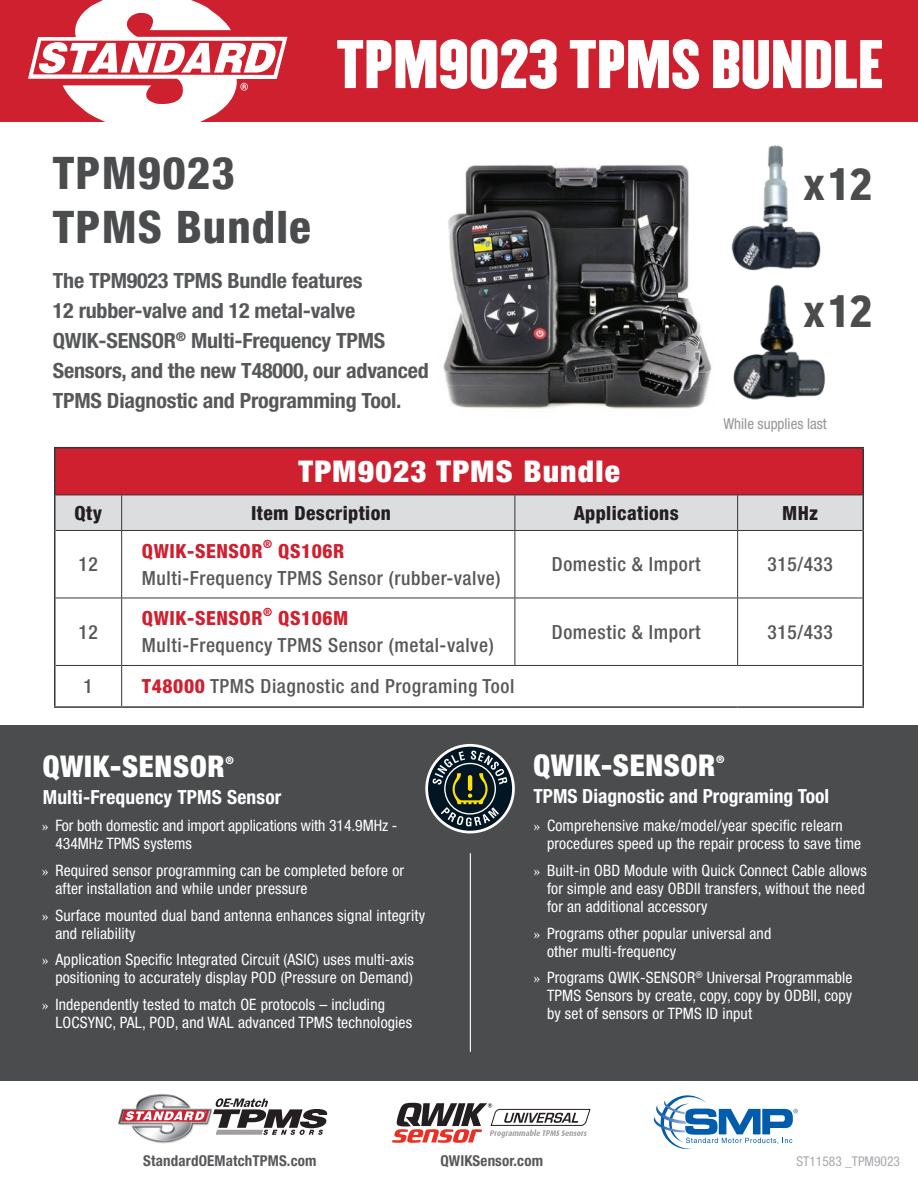
<style>
.page{position:relative;width:918px;height:1188px;background:#fff}
.page>*{position:absolute;margin:0;border:0;box-sizing:border-box;transform-origin:0 0}
.t1{font:60px "Champion HTF Welterweight";color:#fff}
.t2{font:800 condensed 45px/54px "Helvetica Neue LT Std";letter-spacing:.025em;color:#4b4c4d}
.t3{font:800 condensed 45px "NAPASANS";letter-spacing:.025em;color:#4b4c4d}
.t4{font:900 condensed 30px "Helvetica Neue LT Std";letter-spacing:.025em;color:#fff}
.t5{font:900 condensed 30px "Helvetica Neue LT Std";letter-spacing:.025em;color:#fff;scale:1.05 1}
.t6{font:700 condensed 21px/30px "Helvetica Neue LT Std";letter-spacing:-.01em;color:#57585a;scale:1.05 1}
.t7{font:500 condensed 19.5px "Helvetica Neue LT Std";letter-spacing:.03em;color:#57585a}
.t8{font:700 condensed 19.5px "Helvetica Neue LT Std";color:#fff}
.t9{font:800 condensed 19.5px "Helvetica Neue LT Std";letter-spacing:.03em;color:#cf202f}
.t10{font:800 condensed 19.5px "Helvetica Neue LT Std";letter-spacing:.02em;color:#231f20}
.t11{font:condensed 15.75px/18px "Helvetica Neue LT Std";letter-spacing:.01em;color:#fff}
.t12{font:700 condensed 15px "Helvetica Neue LT Std";letter-spacing:.01em;color:#57585a}
.t13{font:condensed 15px "Helvetica Neue LT Std";color:#939598}
.t14{font:condensed 13.5px "Helvetica Neue LT Std";color:#a8a9ad}
.t15{font:800 condensed 11.4px "Helvetica Neue LT Std";color:#cf202f}
.t16{font:900 condensed 10.5px "Helvetica Neue LT Std";color:#fff}
.s1{font-weight:800;color:#cf202f}
.s2{font-family:"Minion Pro";font-stretch:normal}
</style>
<div class="page">
<div style="left:0;top:725px;width:918px;height:356px;background:#4b4c4d"></div>
<hr style="left:470px;top:853px;width:1px;height:199px;background:#fff">
<div style="left:55px;top:448px;width:808px;height:47px;background:#cf202f"></div>
<div style="left:55px;top:495px;width:67px;height:35px;background:#dcdddf"></div>
<div style="left:122px;top:495px;width:393px;height:35px;background:#dcdddf"></div>
<div style="left:515px;top:495px;width:223px;height:35px;background:#dcdddf"></div>
<div style="left:738px;top:495px;width:125px;height:35px;background:#dcdddf"></div>
<hr style="left:54px;top:447px;width:68px;height:1px;background:#363737">
<hr style="left:54px;top:448px;width:2px;height:47px;background:#363737">
<hr style="left:122px;top:447px;width:393px;height:1px;background:#363737">
<hr style="left:862px;top:448px;width:2px;height:47px;background:#363737">
<hr style="left:54px;top:495px;width:2px;height:35px;background:#363737">
<hr style="left:862px;top:495px;width:2px;height:35px;background:#363737">
<hr style="left:54px;top:530px;width:2px;height:68px;background:#363737">
<hr style="left:862px;top:530px;width:2px;height:68px;background:#363737">
<hr style="left:54px;top:598px;width:2px;height:67px;background:#363737">
<hr style="left:862px;top:598px;width:2px;height:67px;background:#363737">
<hr style="left:54px;top:665px;width:2px;height:41px;background:#363737">
<hr style="left:862px;top:665px;width:2px;height:41px;background:#363737">
<hr style="left:54px;top:706px;width:68px;height:2px;background:#363737">
<hr style="left:122px;top:706px;width:393px;height:2px;background:#363737">
<hr style="left:515px;top:706px;width:223px;height:2px;background:#363737">
<hr style="left:738px;top:706px;width:126px;height:2px;background:#363737">
<hr style="left:56px;top:495px;width:66px;height:1px;background:#363737">
<hr style="left:122px;top:495px;width:393px;height:1px;background:#363737">
<hr style="left:121px;top:495px;width:1px;height:35px;background:#363737">
<hr style="left:515px;top:495px;width:223px;height:1px;background:#363737">
<hr style="left:515px;top:495px;width:1px;height:35px;background:#363737">
<hr style="left:738px;top:495px;width:125px;height:1px;background:#363737">
<hr style="left:737px;top:495px;width:1px;height:35px;background:#363737">
<hr style="left:56px;top:530px;width:66px;height:1px;background:#363737">
<hr style="left:122px;top:530px;width:393px;height:1px;background:#363737">
<hr style="left:121px;top:531px;width:1px;height:67px;background:#363737">
<hr style="left:515px;top:530px;width:223px;height:1px;background:#363737">
<hr style="left:515px;top:531px;width:1px;height:67px;background:#363737">
<hr style="left:738px;top:530px;width:125px;height:1px;background:#363737">
<hr style="left:737px;top:531px;width:1px;height:67px;background:#363737">
<hr style="left:56px;top:598px;width:66px;height:1px;background:#363737">
<hr style="left:122px;top:598px;width:393px;height:1px;background:#363737">
<hr style="left:121px;top:598px;width:1px;height:67px;background:#363737">
<hr style="left:515px;top:598px;width:223px;height:1px;background:#363737">
<hr style="left:515px;top:598px;width:1px;height:67px;background:#363737">
<hr style="left:738px;top:598px;width:125px;height:1px;background:#363737">
<hr style="left:737px;top:598px;width:1px;height:67px;background:#363737">
<hr style="left:56px;top:665px;width:66px;height:1px;background:#363737">
<hr style="left:122px;top:665px;width:393px;height:1px;background:#363737">
<hr style="left:121px;top:666px;width:1px;height:40px;background:#363737">
<hr style="left:515px;top:665px;width:223px;height:1px;background:#363737">
<hr style="left:738px;top:665px;width:125px;height:1px;background:#363737">
<img style="left:731px;top:145px;width:90px;height:126px">
<img style="left:733px;top:284px;width:93px;height:116px">
<img style="left:443px;top:165px;width:269px;height:244px">
<hr style="left:515px;top:447px;width:223px;height:1px;background:#363737">
<hr style="left:738px;top:447px;width:126px;height:1px;background:#363737">
<div style="left:0;top:0;width:918px;height:122px;background:#cf202f"></div>
<svg style="left:28px;top:0;width:259px;height:122px"></svg>
<svg style="left:425px;top:744px;width:90px;height:89px"></svg>
<hr style="left:468px;top:775px;width:4px;height:16px;background:#ffe101;border-radius:2px">
<svg style="left:654px;top:1095px;width:144px;height:55px"></svg>
<img style="left:118px;top:1094px;width:70px;height:50px">
<svg style="left:121px;top:1098px;width:206px;height:37px"></svg>
<svg style="left:392px;top:1103px;width:198px;height:40px"></svg>
<h1 class="t1" style="left:336px;top:25px;width:549px">TPM9023 TPMS BUNDLE</h1>
<h2 class="t2" style="left:53px;top:145px;width:259px">TPM9023<br>TPMS Bundle</h2>
<h3 class="t6" style="left:53px;top:266px;width:359px">The TPM9023 TPMS Bundle features<br>12 rubber-valve and 12 metal-valve QWIK-SENSOR<sup>®</sup> Multi-Frequency TPMS Sensors, and the new T48000, our advanced TPMS Diagnostic and Programming Tool.</h3>
<h3 class="t5" style="left:299px;top:453px;width:308px">TPM9023 TPMS Bundle</h3>
<h2 class="t3" style="left:804px;top:158px;width:70px">x12</h2>
<h2 class="t3" style="left:804px;top:285px;width:70px">x12</h2>
<p class="t13" style="left:723px;top:415px;width:105px">While supplies last</p>
<p class="t10" style="left:75px;top:501px;width:29px">Qty</p>
<p class="t10" style="left:251px;top:501px;width:141px">Item Description</p>
<p class="t10" style="left:574px;top:501px;width:107px">Applications</p>
<p class="t10" style="left:782px;top:501px;width:38px">MHz</p>
<p class="t7" style="left:79px;top:553px;width:21px">12</p>
<p class="t9" style="left:142px;top:539px;width:122px">QWIK-SENSOR</p>
<p class="t15" style="left:263px;top:537px;width:11px">®</p>
<p class="t9" style="left:278px;top:539px;width:68px">QS106R</p>
<p class="t7" style="left:142px;top:566px;width:360px">Multi-Frequency TPMS Sensor (rubber-valve)</p>
<p class="t7" style="left:552px;top:553px;width:150px">Domestic &amp; Import</p>
<p class="t7" style="left:768px;top:553px;width:67px">315/433</p>
<p class="t7" style="left:79px;top:620px;width:21px">12</p>
<p class="t9" style="left:142px;top:606px;width:122px">QWIK-SENSOR</p>
<p class="t15" style="left:263px;top:605px;width:11px">®</p>
<p class="t9" style="left:278px;top:606px;width:72px">QS106M</p>
<p class="t7" style="left:142px;top:634px;width:353px">Multi-Frequency TPMS Sensor (metal-valve)</p>
<p class="t7" style="left:84px;top:675px;width:11px">1</p>
<p class="t7" style="left:142px;top:675px;width:374px"><span class="s1">T48000</span> TPMS Diagnostic and Programing Tool</p>
<p class="t7" style="left:552px;top:620px;width:150px">Domestic &amp; Import</p>
<p class="t7" style="left:768px;top:620px;width:67px">315/433</p>
<h3 class="t4" style="left:534px;top:747px;width:183px">QWIK-SENSOR</h3>
<p class="t16" style="left:716px;top:752px;width:10px">®</p>
<p class="t8" style="left:534px;top:784px;width:297px">TPMS Diagnostic and Programing Tool</p>
<h3 class="t4" style="left:43px;top:748px;width:183px">QWIK-SENSOR</h3>
<p class="t16" style="left:225px;top:753px;width:10px">®</p>
<p class="t8" style="left:43px;top:785px;width:240px">Multi-Frequency TPMS Sensor</p>
<p class="t11" style="left:55px;top:817px;width:344px;text-indent:-13px"><span class="s2">»</span> For both domestic and import applications with 314.9MHz -<br>434MHz TPMS systems</p>
<p class="t11" style="left:547px;top:817px;width:316px;text-indent:-13px"><span class="s2">»</span> Comprehensive make/model/year specifc relearn procedures speed up the repair process to save time</p>
<p class="t11" style="left:55px;top:861px;width:350px;text-indent:-13px"><span class="s2">»</span> Required sensor programming can be completed before or after installation and while under pressure</p>
<p class="t11" style="left:55px;top:906px;width:371px;text-indent:-13px"><span class="s2">»</span> Surface mounted dual band antenna enhances signal integrity and reliability</p>
<p class="t11" style="left:42px;top:951px;width:374px;text-align:right"><span class="s2">»</span> Application Specifc Integrated Circuit (ASIC) uses multi-axis positioning to accurately display POD (Pressure on Demand)</p>
<p class="t11" style="left:55px;top:995px;width:358px;text-indent:-13px"><span class="s2">»</span> Independently tested to match OE protocols – including<br>LOCSYNC, PAL, POD, and WAL advanced TPMS technologies</p>
<p class="t11" style="left:534px;top:861px;width:335px"><span class="s2">»</span> Built-in OBD Module with Quick Connect Cable allows</p>
<p class="t11" style="left:547px;top:879px;width:320px">for simple and easy OBDII transfers, without the need for an additional accessory</p>
<p class="t11" style="left:547px;top:924px;width:226px;text-indent:-13px"><span class="s2">»</span> Programs other popular universal and other multi-frequency</p>
<p class="t11" style="left:547px;top:969px;width:307px;text-align:justify;text-indent:-14px"><span class="s2">»</span> Programs QWIK-SENSOR<sup>®</sup> Universal Programmable TPMS Sensors by create, copy, copy by ODBII, copy by set of sensors or TPMS ID input</p>
<p class="t12" style="left:143px;top:1152px;width:175px">StandardOEMatchTPMS.com</p>
<p class="t12" style="left:440px;top:1152px;width:104px">QWIKSensor.com</p>
<p class="t14" style="left:796px;top:1154px;width:105px">ST11583 _TPM9023</p>
</div>
